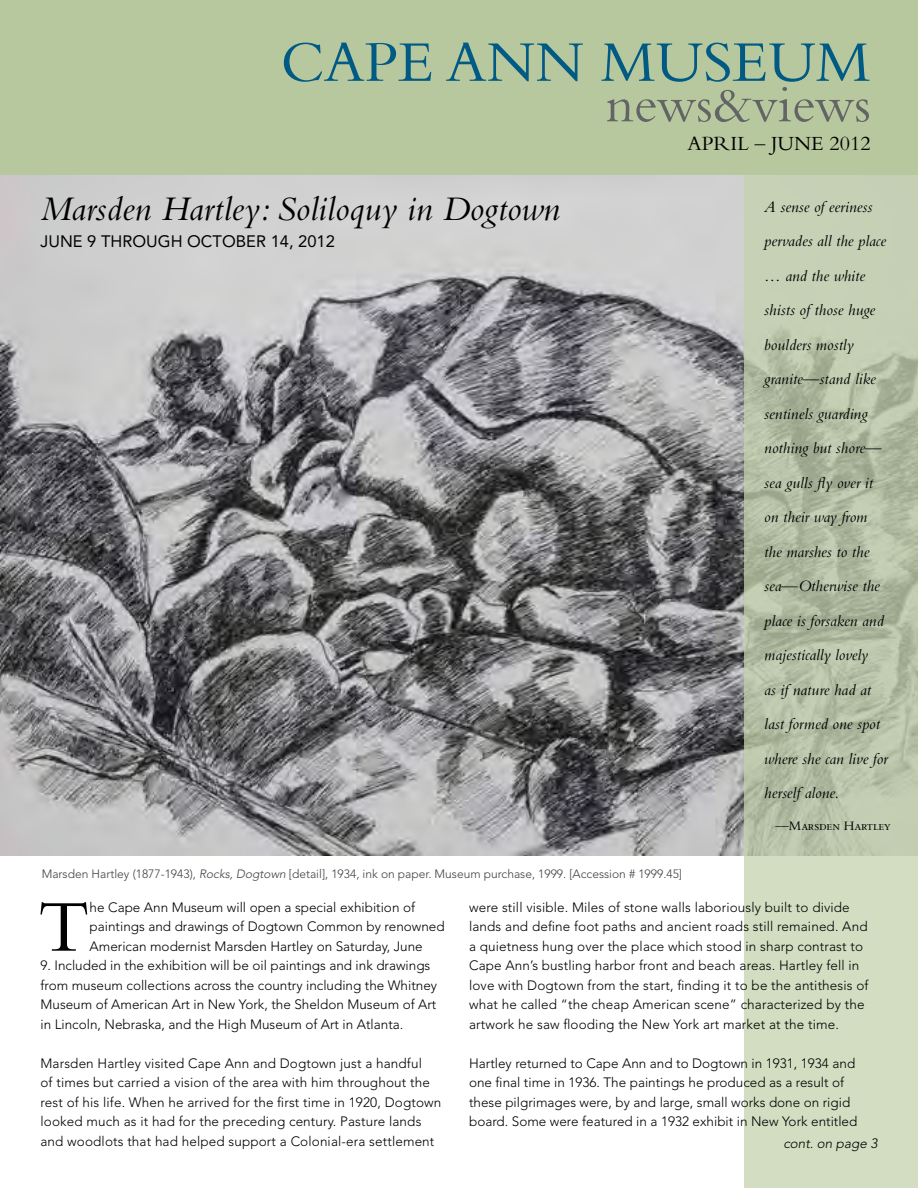
<style>
.page{position:relative;width:918px;height:1188px;background:#fff}
.page>*{position:absolute;margin:0;border:0;box-sizing:border-box;transform-origin:0 0}
.t1{font:76.2px "Bembo Std";color:#000}
.t2{font:60px "Bembo Std";color:#005a84}
.t3{font:54px "Bembo Std";color:#636466}
.t4{font:italic 36px "Bembo Std";color:#000}
.t5{font:21px "Bembo Std";color:#000}
.t6{font:italic 16.5px/34.5px "Bembo Std";color:#000}
.t7{font:16.5px "Avenir LT Std";color:#000}
.t8{font:300 13.5px/19.5px "Avenir LT Std";letter-spacing:.01em;color:#000}
.t9{font:13.5px "Bembo Std";letter-spacing:-.02em;color:#000}
.t10{font:italic 300 13.5px "Avenir LT Std";color:#000}
.t11{font:300 12px "Avenir LT Std";color:#414042}
.s1{font-style:italic}
</style>
<div class="page">
<div style="left:0;top:0;width:918px;height:855px;background:#b8c89e"></div>
<img style="left:0;top:176px;width:744px;height:679px">
<svg style="left:744px;top:175px;width:174px;height:1013px"></svg>
<h2 class="t2" style="left:281px;top:27px;width:592px">CAPE ANN MUSEUM</h2>
<h3 class="t3" style="left:606px;top:73px;width:267px">news&amp;views</h3>
<h3 class="t5" style="left:688px;top:131px;width:185px">APRIL – JUNE 2012</h3>
<h3 class="t4" style="left:40px;top:188px;width:521px">Marsden Hartley: Soliloquy in Dogtown</h3>
<p class="t7" style="left:40px;top:232px;width:296px">JUNE 9 THROUGH OCTOBER 14, 2012</p>
<p class="t11" style="left:42px;top:867px;width:642px">Marsden Hartley (1877-1943), <span class="s1">Rocks, Dogtown</span> [detail], 1934, ink on paper. Museum purchase, 1999. [Accession # 1999.45]</p>
<p class="t6" style="left:764px;top:189px;width:125px">A sense of eeriness pervades all the place … and the white shists of those huge boulders mostly granite—stand like sentinels guarding nothing but shore— sea gulls fly over it on their way from the marshes to the sea—Otherwise the place is forsaken and majestically lovely<br>as if nature had at last formed one spot where she can live for herself alone.</p>
<p class="t9" style="left:775px;top:818px;width:117px">—Marsden Hartley</p>
<h1 class="t1" style="left:38px;top:882px;width:53px">T</h1>
<p class="t8" style="left:90px;top:897px;width:356px">he Cape Ann Museum will open a special exhibition of paintings and drawings of Dogtown Common by renowned<br>American modernist Marsden Hartley on Saturday, June</p>
<p class="t8" style="left:41px;top:956px;width:398px">9. Included in the exhibition will be oil paintings and ink drawings from museum collections across the country including the Whitney Museum of American Art in New York, the Sheldon Museum of Art in Lincoln, Nebraska, and the High Museum of Art in Atlanta.</p>
<p class="t8" style="left:41px;top:1053px;width:402px">Marsden Hartley visited Cape Ann and Dogtown just a handful<br>of times but carried a vision of the area with him throughout the rest of his life. When he arrived for the first time in 1920, Dogtown looked much as it had for the preceding century. Pasture lands and woodlots that had helped support a Colonial-era settlement</p>
<p class="t8" style="left:469px;top:897px;width:401px">were still visible. Miles of stone walls laboriously built to divide lands and define foot paths and ancient roads still remained. And a quietness hung over the place which stood in sharp contrast to Cape Ann’s bustling harbor front and beach areas. Hartley fell in love with Dogtown from the start, finding it to be the antithesis of what he called “the cheap American scene” characterized by the artwork he saw flooding the New York art market at the time.</p>
<p class="t8" style="left:469px;top:1053px;width:390px">Hartley returned to Cape Ann and to Dogtown in 1931, 1934 and one final time in 1936. The paintings he produced as a result of these pilgrimages were, by and large, small works done on rigid board. Some were featured in a 1932 exhibit in New York entitled</p>
<p class="t10" style="left:783px;top:1135px;width:96px">cont. on page 3</p>
</div>
